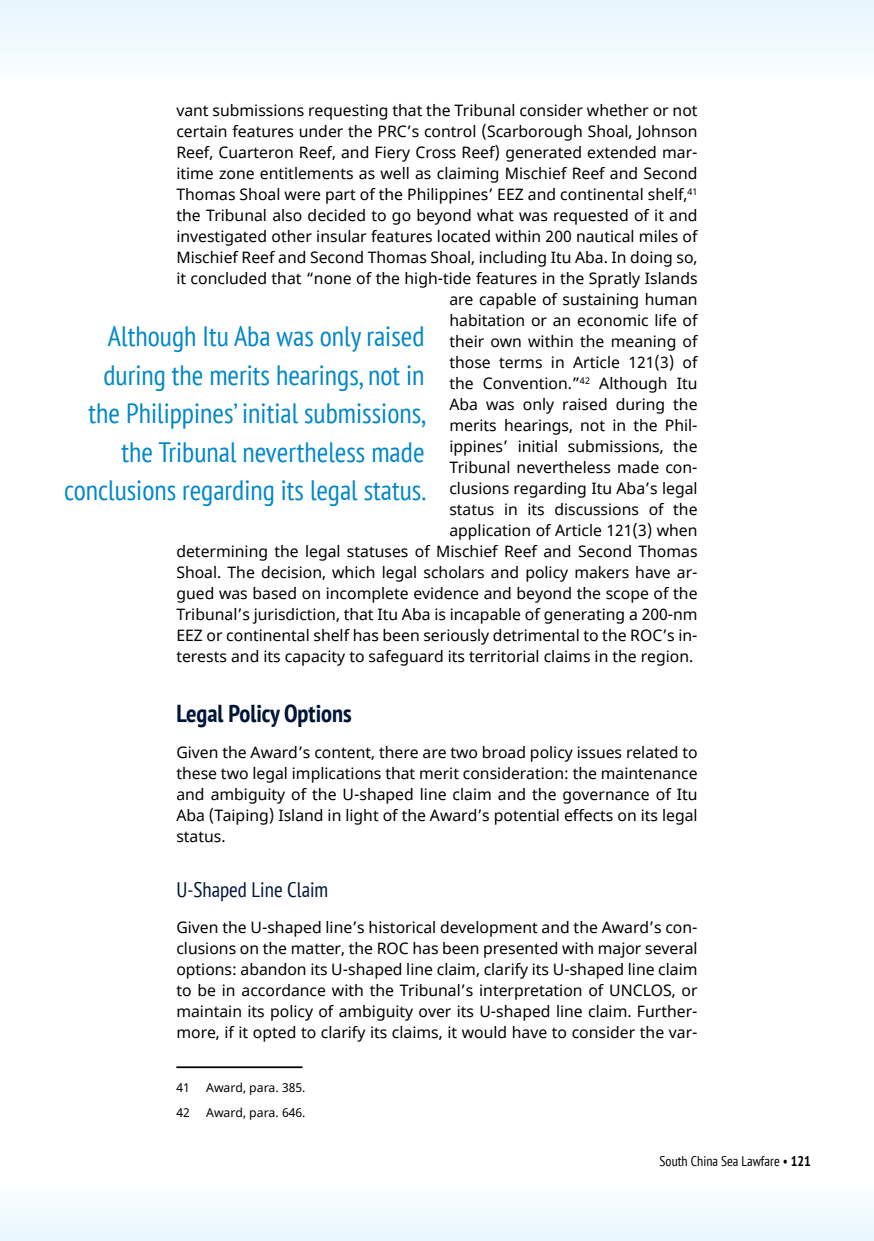
<style>
.page{position:relative;width:874px;height:1241px;background:#fff}
.page>*{position:absolute;margin:0;border:0;box-sizing:border-box;transform-origin:0 0}
.Quote_Right{font:condensed 28px/38.5px "PT Sans";color:#0088c7;text-align:right}
.Text_Heading_1{font:700 condensed 24.5px "PT Sans";color:#001539}
.Text_Heading_2{font:condensed 21px "PT Sans";color:#001539}
.Text_Body__P1{font:15.75px/21px "Noto Sans";color:#000;text-align:justify}
.t1{font:condensed 14px "PT Sans";color:#000}
.Footnote{font:12.25px "Noto Sans";color:#000}
.s1{font-weight:700}
</style>
<div class="page">
<div style="left:0;top:0;width:873px;height:82px;background:#f0f9fe"></div>
<div style="left:0;top:1184px;width:873px;height:56px;background:#f2fafe"></div>
<hr style="left:176px;top:1066px;width:126px;height:1px;background:#000">
<p class="Text_Body__P1" style="left:176px;top:100px;width:522px;text-align:right">vant submissions requesting that the Tribunal consider whether or not certain features under the PRC’s control (Scarborough Shoal, Johnson Reef, Cuarteron Reef, and Fiery Cross Reef) generated extended mar&shy;itime zone entitlements as well as claiming Mischief Reef and Second Thomas Shoal were part of the Philippines’ EEZ and continental shelf,<sup>41 </sup>the Tribunal also decided to go beyond what was requested of it and investigated other insular features located within 200 nautical miles of Mischief Reef and Second Thomas Shoal, including Itu Aba. In doing so, it concluded that “none of the high-tide features in the Spratly Islands are capable of sustaining human<br>habitation or an economic life of<br>their own within the meaning of<br>those terms in Article 121(3) of<br>the Convention.”<sup>42</sup> Although Itu<br>Aba was only raised during the<br>merits hearings, not in the Phil-<br>ippines’ initial submissions, the<br>Tribunal nevertheless made con-<br>clusions regarding Itu Aba’s legal<br>status in its discussions of the<br>application of Article 121(3) when<br>determining the legal statuses of Mischief Reef and Second Thomas Shoal. The decision, which legal scholars and policy makers have ar&shy;gued was based on incomplete evidence and beyond the scope of the Tribunal’s jurisdiction, that Itu Aba is incapable of generating a 200-nm EEZ or continental shelf has been seriously detrimental to the ROC’s in&shy;terests and its capacity to safeguard its territorial claims in the region.</p>
<p class="Text_Heading_1" style="left:176px;top:696px;width:177px">Legal Policy Options</p>
<p class="Text_Body__P1" style="left:176px;top:741px;width:522px">Given the Award’s content, there are two broad policy issues related to these two legal implications that merit consideration: the maintenance and ambiguity of the U-shaped line claim and the governance of Itu Aba (Taiping) Island in light of the Award’s potential effects on its legal status.</p>
<p class="Text_Heading_2" style="left:176px;top:875px;width:153px">U-Shaped Line Claim</p>
<p class="Text_Body__P1" style="left:176px;top:916px;width:522px">Given the U-shaped line’s historical development and the Award’s con&shy;clusions on the matter, the ROC has been presented with major several options: abandon its U-shaped line claim, clarify its U-shaped line claim to be in accordance with the Tribunal’s interpretation of UNCLOS, or maintain its policy of ambiguity over its U-shaped line claim. Further&shy;more, if it opted to clarify its claims, it would have to consider the var-</p>
<p class="Quote_Right" style="left:64px;top:316px;width:363px">Although Itu Aba was only raised during the merits hearings, not in<br>the Philippines’ initial submissions, the Tribunal nevertheless made conclusions regarding its legal status.</p>
<p class="Footnote" style="left:176px;top:1078px;width:15px">41</p>
<p class="Footnote" style="left:206px;top:1078px;width:101px">Award, para. 385.</p>
<p class="Footnote" style="left:176px;top:1103px;width:15px">42</p>
<p class="Footnote" style="left:206px;top:1103px;width:101px">Award, para. 646.</p>
<p class="t1" style="left:659px;top:1151px;width:153px">South China Sea Lawfare • <span class="s1">121</span></p>
</div>
